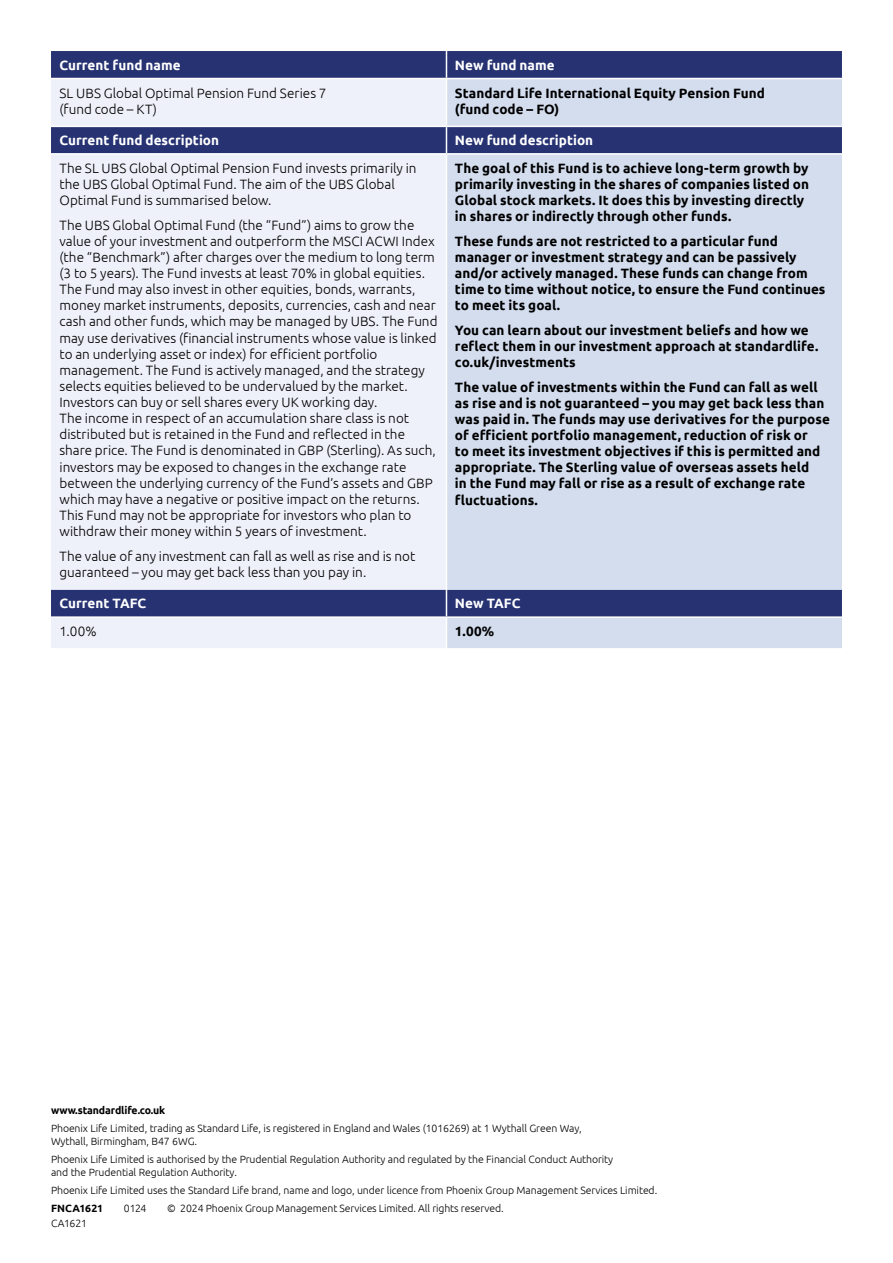
<style>
.page{position:relative;width:893px;height:1263px;background:#fff}
.page>*{position:absolute;margin:0;border:0;box-sizing:border-box;transform-origin:0 0}
.t1{font:300 13.5px/16px "Ubuntu";color:#000}
.t2{font:700 13.5px/16px "Ubuntu";letter-spacing:.005em;color:#000}
.t3{font:700 13.5px "Ubuntu";letter-spacing:.005em;color:#fff}
.t4{font:300 10.5px/13.5px "Ubuntu";letter-spacing:-.01em;color:#000}
.t5{font:700 10.5px "Ubuntu";letter-spacing:-.01em;color:#000}
.t6{font:700 10.5px "Ubuntu";letter-spacing:.01em;color:#000}
</style>
<div class="page">
<div style="left:51px;top:51px;width:791px;height:27px;background:#263272"></div>
<svg style="left:51px;top:79px;width:395px;height:569px;background:#dbdfec"></svg>
<svg style="left:447px;top:79px;width:395px;height:569px;background:#c3cde2"></svg>
<hr style="left:51px;top:153px;width:395px;height:2px;background:#fff">
<hr style="left:446px;top:153px;width:396px;height:2px;background:#fff">
<hr style="left:51px;top:616px;width:395px;height:2px;background:#fff">
<hr style="left:446px;top:616px;width:396px;height:2px;background:#fff">
<hr style="left:51px;top:126px;width:395px;height:1px;background:#fff">
<hr style="left:446px;top:126px;width:396px;height:1px;background:#fff">
<svg style="left:446px;top:51px;width:1px;height:27px"></svg>
<p class="t3" style="left:60px;top:57px;width:123px">Current fund name</p>
<p class="t3" style="left:455px;top:57px;width:101px">New fund name</p>
<p class="t1" style="left:60px;top:84px;width:269px">SL UBS Global Optimal Pension Fund Series 7 (fund code – KT)</p>
<p class="t2" style="left:455px;top:84px;width:311px">Standard Life International Equity Pension Fund (fund code – FO)</p>
<p class="t3" style="left:60px;top:132px;width:161px">Current fund description</p>
<p class="t3" style="left:455px;top:132px;width:140px">New fund description</p>
<p class="t1" style="left:60px;top:160px;width:359px">The SL UBS Global Optimal Pension Fund invests primarily in the UBS Global Optimal Fund. The aim of the UBS Global<br>Optimal Fund is summarised below.</p>
<p class="t1" style="left:60px;top:217px;width:379px">The UBS Global Optimal Fund (the “Fund”) aims to grow the value of your investment and outperform the MSCI ACWI Index (the “Benchmark”) after charges over the medium to long term (3 to 5 years). The Fund invests at least 70% in global equities.<br>The Fund may also invest in other equities, bonds, warrants, money market instruments, deposits, currencies, cash and near cash and other funds, which may be managed by UBS. The Fund may use derivatives (financial instruments whose value is linked to an underlying asset or index) for efficient portfolio management. The Fund is actively managed, and the strategy selects equities believed to be undervalued by the market.<br>Investors can buy or sell shares every UK working day.<br>The income in respect of an accumulation share class is not distributed but is retained in the Fund and reflected in the share price. The Fund is denominated in GBP (Sterling). As such, investors may be exposed to changes in the exchange rate between the underlying currency of the Fund’s assets and GBP which may have a negative or positive impact on the returns.<br>This Fund may not be appropriate for investors who plan to withdraw their money within 5 years of investment.</p>
<p class="t1" style="left:60px;top:547px;width:357px">The value of any investment can fall as well as rise and is not guaranteed – you may get back less than you pay in.</p>
<p class="t2" style="left:455px;top:160px;width:356px">The goal of this Fund is to achieve long-term growth by primarily investing in the shares of companies listed on Global stock markets. It does this by investing directly in shares or indirectly through other funds.</p>
<p class="t2" style="left:455px;top:233px;width:372px">These funds are not restricted to a particular fund manager or investment strategy and can be passively and/or actively managed. These funds can change from time to time without notice, to ensure the Fund continues to meet its goal.</p>
<p class="t2" style="left:455px;top:322px;width:365px">You can learn about our investment beliefs and how we reflect them in our investment approach at standardlife. co.uk/investments</p>
<p class="t2" style="left:455px;top:379px;width:376px">The value of investments within the Fund can fall as well as rise and is not guaranteed – you may get back less than was paid in. The funds may use derivatives for the purpose of efficient portfolio management, reduction of risk or<br>to meet its investment objectives if this is permitted and appropriate. The Sterling value of overseas assets held<br>in the Fund may fall or rise as a result of exchange rate fluctuations.</p>
<p class="t3" style="left:60px;top:595px;width:88px">Current TAFC</p>
<p class="t3" style="left:455px;top:595px;width:67px">New TAFC</p>
<p class="t1" style="left:60px;top:623px;width:39px">1.00%</p>
<p class="t2" style="left:455px;top:623px;width:41px">1.00%</p>
<p class="t5" style="left:51px;top:1104px;width:116px">www.standardlife.co.uk</p>
<p class="t4" style="left:51px;top:1121px;width:532px">Phoenix Life Limited, trading as Standard Life, is registered in England and Wales (1016269) at 1 Wythall Green Way,<br>Wythall, Birmingham, B47 6WG.</p>
<p class="t4" style="left:51px;top:1152px;width:564px">Phoenix Life Limited is authorised by the Prudential Regulation Authority and regulated by the Financial Conduct Authority and the Prudential Regulation Authority.</p>
<p class="t4" style="left:51px;top:1183px;width:608px">Phoenix Life Limited uses the Standard Life brand, name and logo, under licence from Phoenix Group Management Services Limited.</p>
<p class="t6" style="left:51px;top:1202px;width:54px">FNCA1621</p>
<p class="t4" style="left:124px;top:1201px;width:24px">0124</p>
<p class="t4" style="left:167px;top:1201px;width:338px">© 2024 Phoenix Group Management Services Limited. All rights reserved.</p>
<p class="t4" style="left:51px;top:1216px;width:37px">CA1621</p>
</div>
